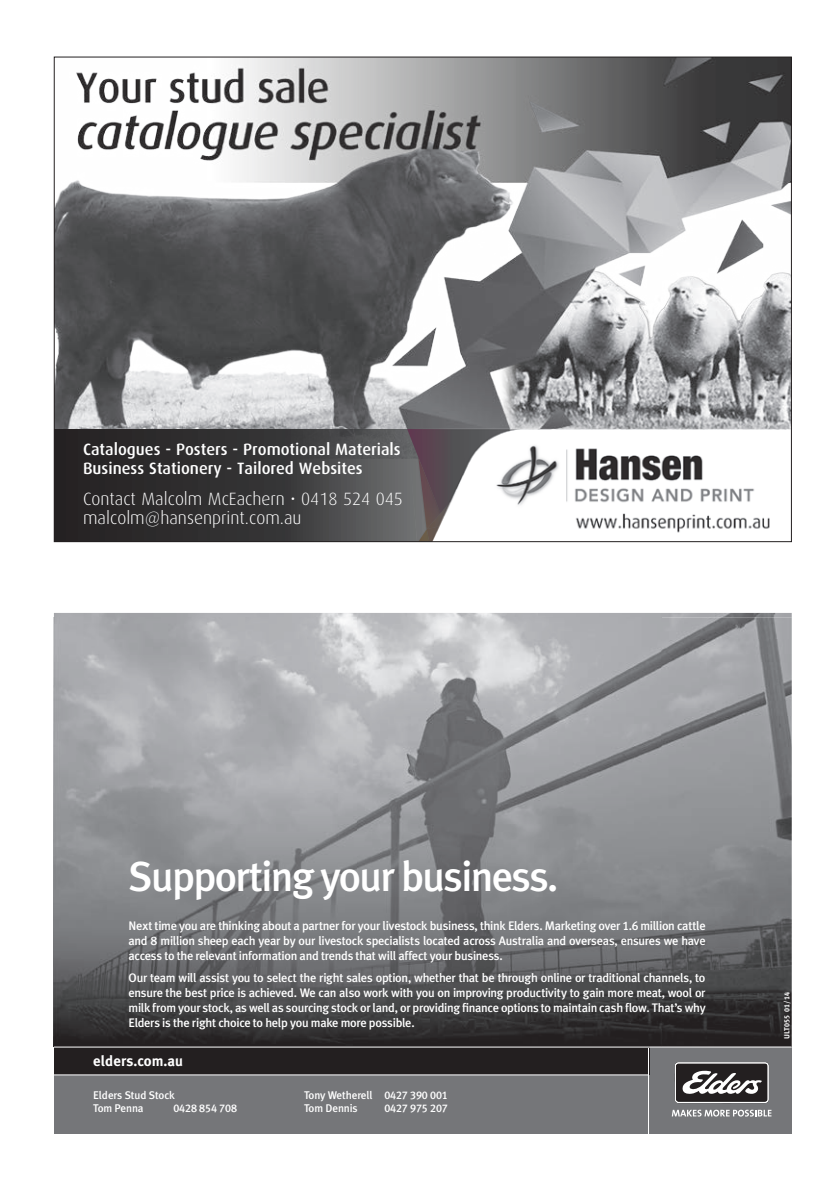
<style>
.page{position:relative;width:840px;height:1191px;background:#fff}
.page>*{position:absolute;margin:0;border:0;box-sizing:border-box;transform-origin:0 0}
.t1{font:500 42px "Meta Plus";letter-spacing:-.04em;color:#fff}
.t2{font:900 39.8px/31.2px "Meta Pro";letter-spacing:-.015em;color:#fff}
.t3{font:300 17.8px/19.2px "Dax";color:#fff}
.t4{font:500 16.4px/19.2px "Dax";color:#fff}
.t5{font:700 14.8px "Meta Plus";color:#fff}
.t6{font:500 12.4px/14.8px "Meta Plus";letter-spacing:-.025em;color:#fff;text-align:justify}
.t7{font:500 11.2px/12.4px "Meta Plus";letter-spacing:-.01em;color:#fff}
.t8{font:11.2px "Meta Plus Medium Caps";letter-spacing:-.01em;color:#fff}
.t9{font:7.4px "Meta Plus Bold Caps";color:#fff}
.s1{font-family:"Meta Plus Medium Caps";font-weight:400}
</style>
<div class="page">
<svg style="left:56px;top:429px;width:335px;height:111px;background:#373637"></svg>
<img style="left:56px;top:59px;width:733px;height:370px">
<img style="left:407px;top:429px;width:382px;height:111px">
<img style="left:54px;top:613px;width:737px;height:433px">
<div style="left:54px;top:1046px;width:737px;height:88px;background:#757679"></div>
<div style="left:54px;top:1046px;width:594px;height:28px;background:#231f20"></div>
<hr style="left:648px;top:1046px;width:1px;height:88px;background:#fff">
<img style="left:791px;top:617px;width:1px;height:429px">
<hr style="left:54px;top:1074px;width:594px;height:1px;background:#fff">
<hr style="left:54px;top:1046px;width:737px;height:1px;background:#fff">
<svg style="left:671px;top:1109px;width:100px;height:7px"></svg>
<svg style="left:674px;top:1062px;width:94px;height:41px;background:#626060"></svg>
<h3 class="t4" style="left:83px;top:440px;width:319px">Catalogues - Posters - Promotional Materials<br>Business Stationery - Tailored Websites</h3>
<h3 class="t3" style="left:83px;top:489px;width:321px">Contact Malcolm McEachern • 0418 524 045 malcolm@hansenprint.com.au</h3>
<h1 class="t1" style="left:128px;top:852px;width:431px">Supporting your business.</h1>
<h2 class="t2" style="left:395px;top:862px;width:210px">WITH YOU<br>EVERY STEP<br>OF THE WAY.</h2>
<p class="t6" style="left:128px;top:918px;width:578px">Next time you are thinking about a partner for your livestock business, think Elders. Marketing over <span class="s1">1.6</span> million cattle and 8 million sheep each year by our livestock specialists located across Australia and overseas, ensures we have access to the relevant information and trends that will affect your business.</p>
<p class="t6" style="left:128px;top:970px;width:578px">Our team will assist you to select the right sales option, whether that be through online or traditional channels, to ensure the best price is achieved. We can also work with you on improving productivity to gain more meat, wool or milk from your stock, as well as sourcing stock or land, or providing finance options to maintain cash flow. That’s why Elders is the right choice to help you make more possible.</p>
<p class="t5" style="left:93px;top:1052px;width:91px">elders.com.au</p>
<p class="t7" style="left:93px;top:1089px;width:83px">Elders Stud Stock<br>Tom Penna</p>
<p class="t8" style="left:173px;top:1101px;width:65px">0428 854 708</p>
<p class="t7" style="left:304px;top:1089px;width:145px">Tony Wetherell <span class="s1">0427 390 001<br></span>Tom Dennis</p>
<p class="t8" style="left:384px;top:1101px;width:65px">0427 975 207</p>
<p class="t9" style="left:782px;top:1039px;width:48px;rotate:-90deg">ULT055 01/14</p>
</div>
